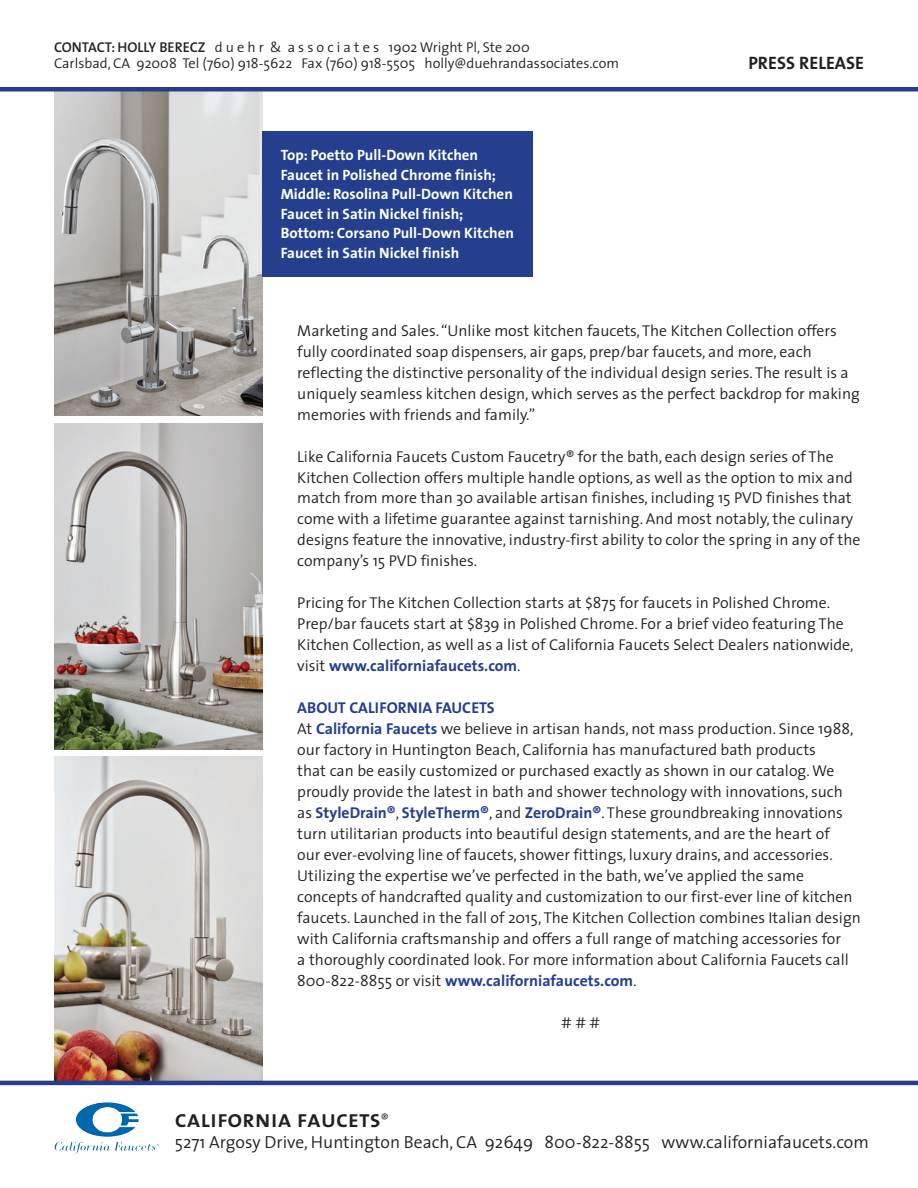
<style>
.page{position:relative;width:918px;height:1188px;background:#fff}
.page>*{position:absolute;margin:0;border:0;box-sizing:border-box;transform-origin:0 0}
.t1{font:24.45px "The Sans Semi Bold Caps";color:#231f20}
.t2{font:18px "The Sans Bold Caps";color:#231f20}
.t3{font:300 17.55px "The Sans";color:#231f20}
.t4{font:300 15.75px/21px "The Sans";color:#231f20}
.t5{font:700 15px/19.5px "The Sans";color:#fff}
.t6{font:300 14.25px/16.5px "The Sans";color:#231f20}
.s1{font-family:"The Sans Semi Bold Caps";font-weight:400}
.s2{font-weight:700;color:#253f8e}
.s3{font-family:"The Sans";font-weight:300;font-size:14.25px}
</style>
<div class="page">
<img style="left:54px;top:91px;width:209px;height:325px">
<img style="left:54px;top:423px;width:209px;height:326px">
<img style="left:54px;top:757px;width:209px;height:324px">
<hr style="left:0;top:87px;width:918px;height:4px;background:#253f8e">
<hr style="left:0;top:1081px;width:918px;height:4px;background:#253f8e">
<img style="left:55px;top:1102px;width:104px;height:52px">
<div style="left:263px;top:131px;width:270px;height:146px;background:#253f8e"></div>
<p class="t6" style="left:54px;top:38px;width:567px"><span class="s1">CONTACT: HOLLY BERECZ</span> d u e h r &amp; a s s o c i a t e s 1902 Wright Pl, Ste 200<br>Carlsbad, CA 92008 Tel (760) 918-5622 Fax (760) 918-5505 holly@duehrandassociates.com</p>
<p class="t5" style="left:281px;top:145px;width:235px">Top: Poetto Pull-Down Kitchen<br>Faucet in Polished Chrome finish;<br>Middle: Rosolina Pull-Down Kitchen<br>Faucet in Satin Nickel finish;<br>Bottom: Corsano Pull-Down Kitchen<br>Faucet in Satin Nickel finish</p>
<p class="t2" style="left:748px;top:48px;width:117px">PRESS RELEASE</p>
<p class="t4" style="left:297px;top:319px;width:564px">Marketing and Sales. “Unlike most kitchen faucets, The Kitchen Collection offers fully coordinated soap dispensers, air gaps, prep/bar faucets, and more, each reflecting the distinctive personality of the individual design series. The result is a uniquely seamless kitchen design, which serves as the perfect backdrop for making memories with friends and family.”</p>
<p class="t4" style="left:297px;top:445px;width:565px">Like California Faucets Custom Faucetry® for the bath, each design series of The Kitchen Collection offers multiple handle options, as well as the option to mix and match from more than 30 available artisan finishes, including 15 PVD finishes that come with a lifetime guarantee against tarnishing. And most notably, the culinary designs feature the innovative, industry-first ability to color the spring in any of the company’s 15 PVD finishes.</p>
<p class="t4" style="left:297px;top:592px;width:558px">Pricing for The Kitchen Collection starts at $875 for faucets in Polished Chrome.<br>Prep/bar faucets start at $839 in Polished Chrome. For a brief video featuring The Kitchen Collection, as well as a list of California Faucets Select Dealers nationwide, visit <span class="s2">www.californiafaucets.com</span>.</p>
<p class="t4" style="left:297px;top:697px;width:565px"><span class="s2">ABOUT CALIFORNIA FAUCETS<br></span>At <span class="s2">California Faucets</span> we believe in artisan hands, not mass production. Since 1988, our factory in Huntington Beach, California has manufactured bath products<br>that can be easily customized or purchased exactly as shown in our catalog. We proudly provide the latest in bath and shower technology with innovations, such as <span class="s2">StyleDrain®</span>, <span class="s2">StyleTherm®</span>, and <span class="s2">ZeroDrain®</span>. These groundbreaking innovations turn utilitarian products into beautiful design statements, and are the heart of<br>our ever-evolving line of faucets, shower fittings, luxury drains, and accessories.<br>Utilizing the expertise we’ve perfected in the bath, we’ve applied the same concepts of handcrafted quality and customization to our first-ever line of kitchen faucets. Launched in the fall of 2015, The Kitchen Collection combines Italian design with California craftsmanship and offers a full range of matching accessories for<br>a thoroughly coordinated look. For more information about California Faucets call 800-822-8855 or visit <span class="s2">www.californiafaucets.com</span>.</p>
<p class="t4" style="left:561px;top:1012px;width:40px"># # #</p>
<h1 class="t1" style="left:175px;top:1098px;width:215px">california faucets<span class="s3">®</span></h1>
<p class="t3" style="left:175px;top:1127px;width:695px">5271 Argosy Drive, Huntington Beach, CA 92649 800-822-8855 www.californiafaucets.com</p>
</div>
